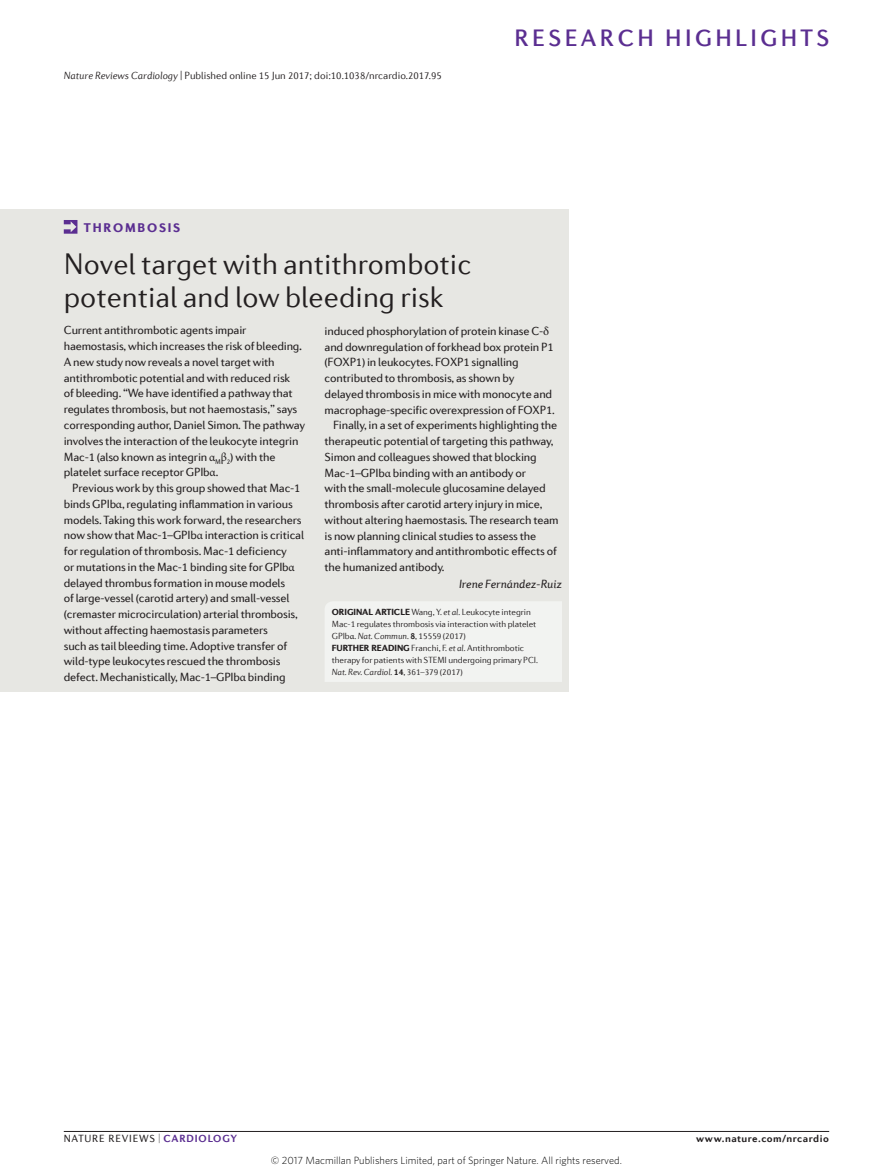
<style>
.page{position:relative;width:893px;height:1174px;background:#fff}
.page>*{position:absolute;margin:0;border:0;box-sizing:border-box;transform-origin:0 0}
.Title_small{font:300 30px/33px "Diverda Sans Com";color:#231f20}
.t1{font:500 24px "Diverda Sans Com";letter-spacing:.14em;color:#5b2e91}
.Strapline{font:900 12.75px "Diverda Sans Com";letter-spacing:.14em;color:#5b2e91}
.Box_text{font:12px/15.8px "Diverda Sans Com";letter-spacing:-.015em;color:#231f20}
.Box_first{font:12px/15.8px "Diverda Sans Com";letter-spacing:-.015em;color:#231f20}
.Author_box{font:italic 12px "Diverda Sans Com";letter-spacing:-.005em;color:#231f20}
.t2{font:300 10.5px "Diverda Sans Com";color:#231f20}
.t3{font:300 10.5px "Whitney";color:#000}
.t4{font:10.5px "Diverda Sans Com";letter-spacing:.075em;color:#231f20}
.t5{font:700 10.5px "Diverda Sans Com";letter-spacing:.045em;color:#231f20}
.Info_box_text{font:300 9px/12px "Diverda Sans Com";letter-spacing:-.005em;color:#231f20}
.s1{font-style:italic}
.s2{font-weight:500}
.s3{font-family:"Minion Pro"}
.s4{font-weight:900}
.s5{font-family:"Minion Pro";font-weight:400}
.s6{font-weight:700}
.s7{font-weight:700;color:#5b2e91}
</style>
<div class="page">
<hr style="left:64px;top:1131px;width:765px;height:1px;background:#231f20">
<div style="left:0;top:209px;width:568px;height:483px;background:#e7e7e3"></div>
<div style="left:325px;top:602px;width:237px;height:80px;background:#f2f3f1"></div>
<svg style="left:64px;top:220px;width:13px;height:14px"></svg>
<p class="t2" style="left:64px;top:69px;width:380px"><span class="s1">Nature Reviews Cardiology</span> | Published online 15 Jun 2017; doi:10.1038/nrcardio.2017.95</p>
<h2 class="t1" style="left:514px;top:24px;width:316px">RESEARCH HIGHLIGHTS</h2>
<p class="Strapline" style="left:84px;top:220px;width:98px">THROMBOSIS</p>
<p class="Title_small" style="left:64px;top:247px;width:409px">Novel target with antithrombotic potential and low bleeding risk</p>
<p class="Box_first" style="left:64px;top:322px;width:243px">Current antithrombotic agents impair haemostasis, which increases the risk of bleeding<span class="s2">.<br></span>A new study now reveals a novel target with antithrombotic potential and with reduced risk<br>of bleeding. “We have identified a pathway that regulates thrombosis, but not haemostasis,” says corresponding author, Daniel Simon. The pathway involves the interaction of the leukocyte integrin Mac-1 (also known as integrin <span class="s3">α</span><sub>M</sub><span class="s3">β</span><sub>2</sub>) with the platelet surface receptor GPIb<span class="s3">α</span>.</p>
<p class="Box_text" style="left:64px;top:480px;width:242px;text-indent:9px">Previous work by this group showed that Mac-1 binds GPIb<span class="s3">α</span>, regulating inflammation in various models. Taking this work forward, the researchers now show that Mac-1–GPIb<span class="s3">α</span> interaction is critical for regulation of thrombosis. Mac-1 deficiency<br>or mutations in the Mac-1 binding site for GPIb<span class="s3">α </span>delayed thrombus formation in mouse models<br>of large-vessel (carotid artery) and small-vessel (cremaster microcirculation) arterial thrombosis, without affecting haemostasis parameters<br>such as tail bleeding time. Adoptive transfer of wild-type leukocytes rescued the thrombosis defect. Mechanistically, Mac-1–GPIb<span class="s3">α</span> binding</p>
<p class="Box_text" style="left:325px;top:323px;width:232px">induced phosphorylation of protein kinase C-<span class="s3">δ </span>and downregulation of forkhead box protein P1 (FOXP1) in leukocytes. FOXP1 signalling contributed to thrombosis, as shown by delayed thrombosis in mice with monocyte and macrophage-specific overexpression of FOXP1.</p>
<p class="Box_text" style="left:325px;top:417px;width:236px;text-indent:9px">Finally, in a set of experiments highlighting the therapeutic potential of targeting this pathway, Simon and colleagues showed that blocking Mac-1–GPIb<span class="s3">α</span> binding with an antibody or<br>with the small-molecule glucosamine delayed thrombosis after carotid artery injury in mice, without altering haemostasis. The research team is now planning clinical studies to assess the anti-inflammatory and antithrombotic effects of the humanized antibody.</p>
<p class="Author_box" style="left:459px;top:577px;width:105px">Irene Fernández-Ruiz</p>
<p class="Info_box_text" style="left:332px;top:605px;width:206px"><span class="s4">ORIGINAL ARTICLE</span> Wang, Y. <span class="s1">et al.</span> Leukocyte integrin<br>Mac‑1 regulates thrombosis via interaction with platelet<br>GPIb<span class="s5">α</span>. <span class="s1">Nat. Commun.</span> <span class="s6">8</span>, 15559 (2017)</p>
<p class="Info_box_text" style="left:332px;top:641px;width:208px"><span class="s4">FURTHER READING</span> Franchi, F. <span class="s1">et al.</span> Antithrombotic therapy for patients with STEMI undergoing primary PCI.<br><span class="s1">Nat. Rev. Cardiol.</span> <span class="s6">14</span>, 361–379 (2017)</p>
<p class="t4" style="left:64px;top:1132px;width:175px">NATURE REVIEWS | <span class="s7">CARDIOLOGY</span></p>
<p class="t5" style="left:696px;top:1132px;width:134px">www.nature.com/nrcardio</p>
<p class="t3" style="left:271px;top:1153px;width:352px">© 2017 Macmillan Publishers Limited, part of Springer Nature. All rights reserved.</p>
</div>
